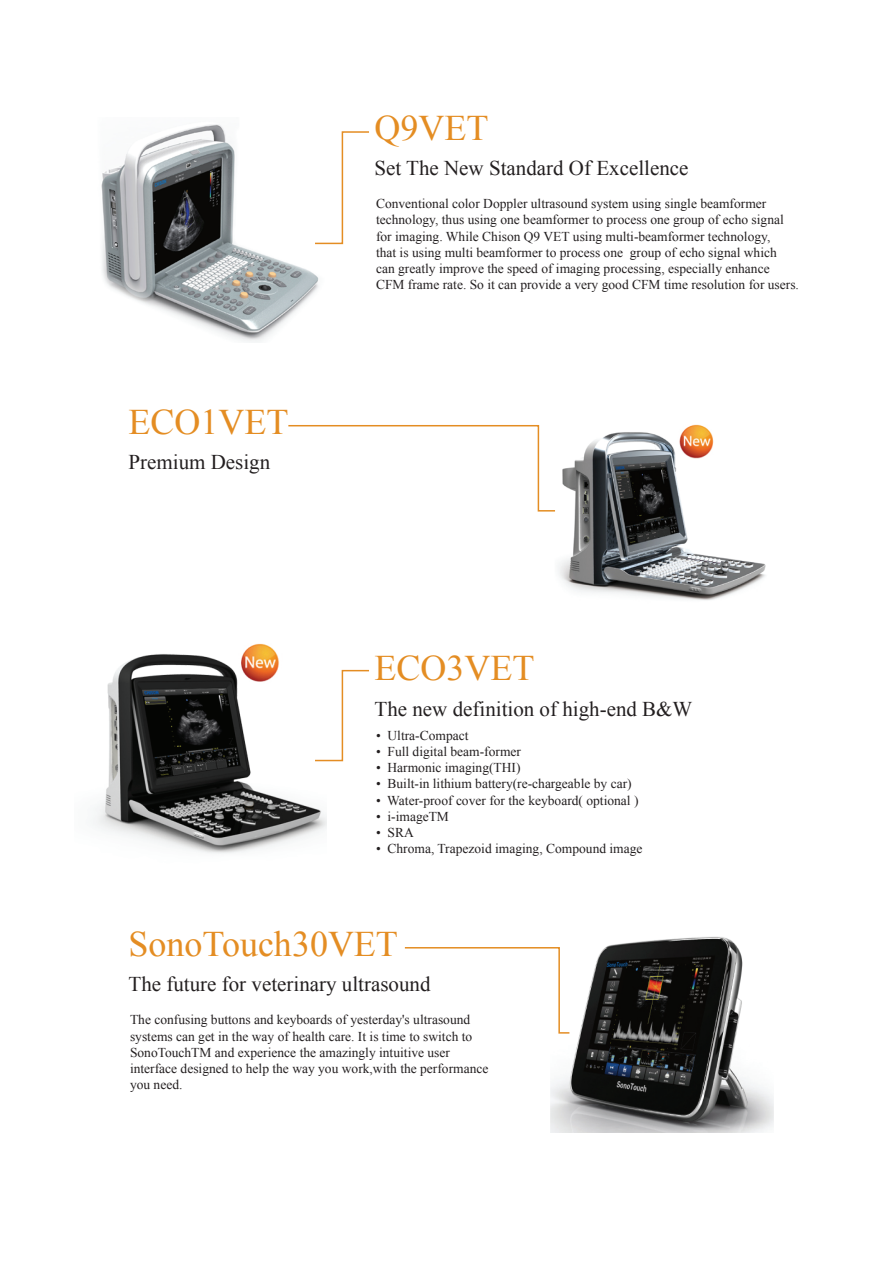
<style>
.page{position:relative;width:893px;height:1263px;background:#fff}
.page>*{position:absolute;margin:0;border:0;box-sizing:border-box;transform-origin:0 0}
.t1{font:36px "Times New Roman";color:#e48d23}
.t2{font:21px "Times New Roman";color:#231f20}
.t3{font:13.5px/16.2px "Times New Roman";color:#231f20}
</style>
<div class="page">
<img style="left:101px;top:124px;width:218px;height:218px">
<svg style="left:314px;top:131px;width:55px;height:114px"></svg>
<img style="left:93px;top:643px;width:233px;height:211px">
<svg style="left:314px;top:669px;width:55px;height:93px"></svg>
<img style="left:558px;top:424px;width:208px;height:176px">
<svg style="left:288px;top:425px;width:267px;height:87px"></svg>
<img style="left:550px;top:936px;width:224px;height:196px">
<svg style="left:404px;top:946px;width:167px;height:88px"></svg>
<h1 class="t1" style="left:128px;top:397px;width:161px">ECO1VET</h1>
<h2 class="t2" style="left:128px;top:448px;width:143px">Premium Design</h2>
<h1 class="t1" style="left:374px;top:103px;width:115px">Q9VET</h1>
<h2 class="t2" style="left:374px;top:154px;width:315px">Set The New Standard Of Excellence</h2>
<p class="t3" style="left:376px;top:195px;width:424px">Conventional color Doppler ultrasound system using single beamformer technology, thus using one beamformer to process one group of echo signal for imaging. While Chison Q9 VET using multi-beamformer technology,<br>that is using multi beamformer to process one group of echo signal which<br>can greatly improve the speed of imaging processing, especially enhance CFM frame rate. So it can provide a very good CFM time resolution for users.</p>
<h1 class="t1" style="left:374px;top:644px;width:161px">ECO3VET</h1>
<h2 class="t2" style="left:374px;top:694px;width:319px">The new definition of high-end B&amp;W</h2>
<p class="t3" style="left:376px;top:727px;width:94px">• Ultra-Compact</p>
<p class="t3" style="left:376px;top:743px;width:146px">• Full digital beam-former</p>
<p class="t3" style="left:376px;top:759px;width:146px">• Harmonic imaging(THI)</p>
<p class="t3" style="left:376px;top:776px;width:257px">• Built-in lithium battery(re-chargeable by car)</p>
<p class="t3" style="left:376px;top:792px;width:264px">• Water-proof cover for the keyboard( optional )</p>
<p class="t3" style="left:376px;top:808px;width:74px">• i-imageTM</p>
<p class="t3" style="left:376px;top:824px;width:39px">• SRA</p>
<p class="t3" style="left:376px;top:840px;width:268px">• Chroma, Trapezoid imaging, Compound image</p>
<h1 class="t1" style="left:128px;top:919px;width:271px">SonoTouch30VET</h1>
<h2 class="t2" style="left:128px;top:970px;width:304px">The future for veterinary ultrasound</h2>
<p class="t3" style="left:130px;top:1011px;width:360px">The confusing buttons and keyboards of yesterday's ultrasound systems can get in the way of health care. It is time to switch to SonoTouchTM and experience the amazingly intuitive user interface designed to help the way you work,with the performance you need.</p>
</div>
